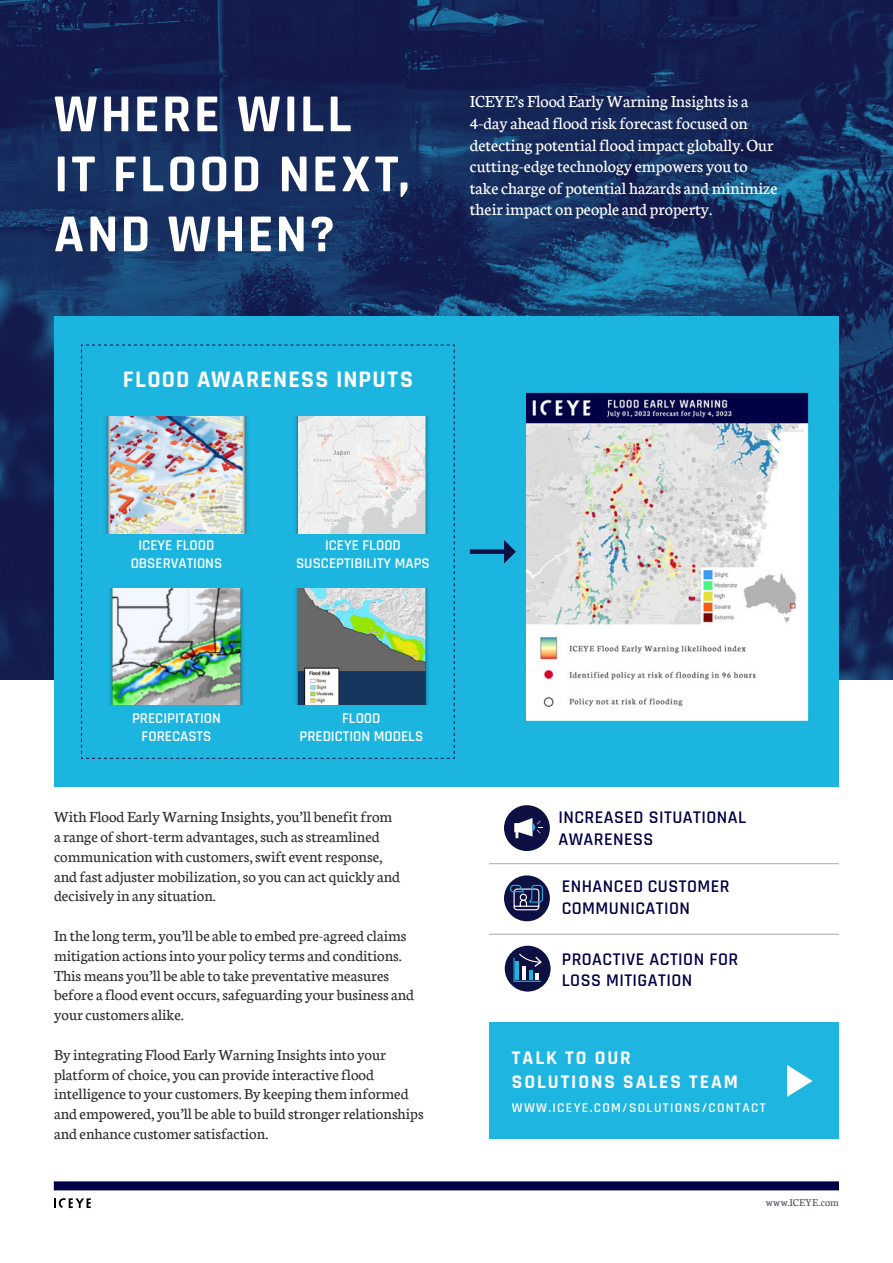
<style>
.page{position:relative;width:893px;height:1263px;background:#fff}
.page>*{position:absolute;margin:0;border:0;box-sizing:border-box;transform-origin:0 0}
.Cover_Title{font:700 54px/60px "Rajdhani";letter-spacing:.05em;color:#fff}
.Cover_Title-2{font:700 24px "Rajdhani";letter-spacing:.055em;color:#fff}
.t1{font:700 19.5px/24px "Rajdhani";letter-spacing:.1em;color:#fff}
.t2{font:18px/21.6px "Neuton";color:#fff}
.t3{font:600 18px/21.6px "Rajdhani";letter-spacing:.025em;color:#000046}
.t4{font:16.5px/19.8px "Neuton";color:#312f30}
.t5{font:600 15px/18px "Rajdhani";color:#fff;text-align:center}
.t6{font:600 13.5px "Rajdhani";letter-spacing:.1em;color:#fff}
.t7{font:11.25px "Neuton";letter-spacing:.015em;color:#4f535c}
</style>
<div class="page">
<img style="left:0;top:0;width:893px;height:679px">
<div style="left:489px;top:1023px;width:350px;height:116px;background:#1fb5e1"></div>
<svg style="left:787px;top:1065px;width:25px;height:32px"></svg>
<div style="left:54px;top:317px;width:785px;height:470px;background:#1cb5df"></div>
<div style="left:54px;top:1181px;width:785px;height:9px;background:#000046"></div>
<svg style="left:54px;top:1198px;width:37px;height:10px"></svg>
<hr style="left:489px;top:863px;width:350px;height:1px;background:#4f535c">
<hr style="left:489px;top:934px;width:350px;height:1px;background:#4f535c">
<img style="left:527px;top:392px;width:282px;height:329px">
<svg style="left:81px;top:344px;width:374px;height:415px"></svg>
<img style="left:103px;top:417px;width:147px;height:116px">
<img style="left:291px;top:417px;width:140px;height:116px">
<img style="left:106px;top:588px;width:141px;height:116px">
<img style="left:291px;top:588px;width:140px;height:116px">
<div style="left:470px;top:549px;width:34px;height:5px;background:#0e0f43"></div>
<svg style="left:504px;top:540px;width:12px;height:23px"></svg>
<div style="left:504px;top:805px;width:46px;height:46px;background:#0e0f43;border-radius:50%"></div>
<svg style="left:514px;top:818px;width:29px;height:20px"></svg>
<div style="left:504px;top:875px;width:46px;height:46px;background:#0e0f43;border-radius:50%"></div>
<svg style="left:510px;top:884px;width:33px;height:27px"></svg>
<div style="left:505px;top:946px;width:46px;height:45px;background:#0e0f43;border-radius:50%"></div>
<svg style="left:513px;top:953px;width:29px;height:29px"></svg>
<p class="Cover_Title" style="left:54px;top:85px;width:357px">WHERE WILL<br>IT FLOOD NEXT,<br>AND WHEN?</p>
<p class="t2" style="left:470px;top:91px;width:309px">ICEYE’s Flood Early Warning Insights is a 4-day ahead flood risk forecast focused on detecting potential flood impact globally. Our cutting-edge technology empowers you to take charge of potential hazards and minimize their impact on people and property.</p>
<p class="Cover_Title-2" style="left:123px;top:365px;width:292px">FLOOD AWARENESS INPUTS</p>
<p class="t5" style="left:131px;top:537px;width:93px">ICEYE FLOOD<br>OBSERVATIONS</p>
<p class="t5" style="left:296px;top:537px;width:135px">ICEYE FLOOD<br>SUSCEPTIBILITY MAPS</p>
<p class="t5" style="left:132px;top:710px;width:90px">PRECIPITATION<br>FORECASTS</p>
<p class="t5" style="left:299px;top:710px;width:125px">FLOOD<br>PREDICTION MODELS</p>
<p class="t4" style="left:54px;top:807px;width:348px">With Flood Early Warning Insights, you’ll benefit from a range of short-term advantages, such as streamlined communication with customers, swift event response, and fast adjuster mobilization, so you can act quickly and decisively in any situation.</p>
<p class="t4" style="left:54px;top:926px;width:362px">In the long term, you’ll be able to embed pre-agreed claims mitigation actions into your policy terms and conditions.<br>This means you’ll be able to take preventative measures before a flood event occurs, safeguarding your business and your customers alike.</p>
<p class="t4" style="left:54px;top:1045px;width:371px">By integrating Flood Early Warning Insights into your platform of choice, you can provide interactive flood intelligence to your customers. By keeping them informed and empowered, you’ll be able to build stronger relationships and enhance customer satisfaction.</p>
<p class="t1" style="left:512px;top:1046px;width:228px">TALK TO OUR<br>SOLUTIONS SALES TEAM</p>
<p class="t3" style="left:558px;top:807px;width:189px">INCREASED SITUATIONAL<br>AWARENESS</p>
<p class="t3" style="left:562px;top:876px;width:169px">ENHANCED CUSTOMER<br>COMMUNICATION</p>
<p class="t3" style="left:562px;top:949px;width:178px">PROACTIVE ACTION FOR<br>LOSS MITIGATION</p>
<p class="t6" style="left:512px;top:1099px;width:255px">WWW.ICEYE.COM/SOLUTIONS/CONTACT</p>
<p class="t7" style="left:766px;top:1197px;width:75px">www.ICEYE.com</p>
</div>
